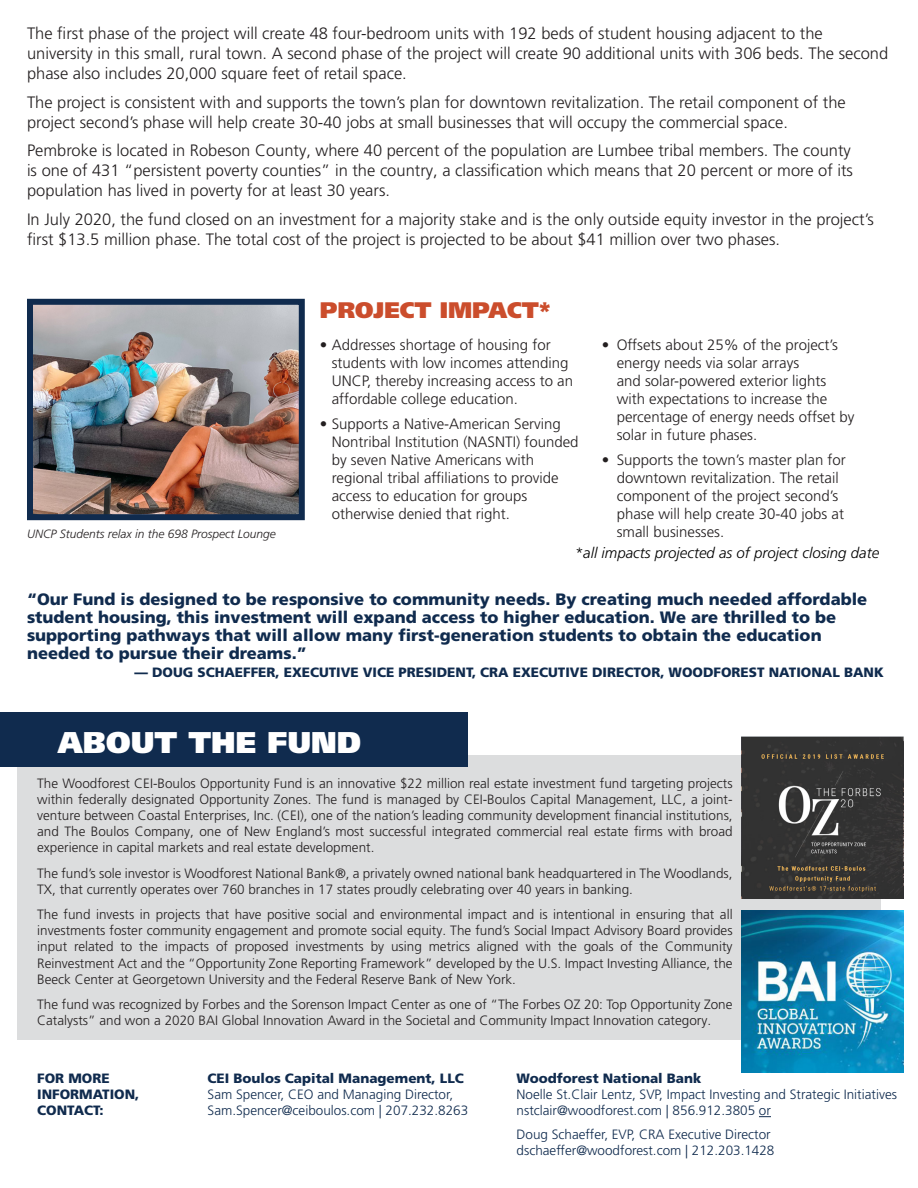
<style>
.page{position:relative;width:918px;height:1188px;background:#fff}
.page>*{position:absolute;margin:0;border:0;box-sizing:border-box;transform-origin:0 0}
.t1{font:900 30px "Frutiger LT Pro";color:#fff}
.t2{font:900 22.5px "Frutiger LT Pro";color:#cb4d2c}
.t3{font:300 16.5px/19.8px "Frutiger LT Pro";color:#231f20}
.t4{font:900 16.5px/18px "Frutiger LT Pro";color:#102b4e}
.t5{font:300 15px/18px "Frutiger LT Pro";color:#231f20}
.Bullets{font:italic 300 15px "Frutiger LT Std";color:#000}
.t6{font:300 13.5px/16.2px "Frutiger LT Pro";color:#231f20;text-align:justify}
.t7{font:300 13.5px "Frutiger LT Pro";color:#102b4e}
.t8{font:900 13.5px "Frutiger LT Pro";color:#102b4e}
.Image_Caption{font:italic 300 12px "Frutiger LT Std";color:#231f20}
</style>
<div class="page">
<img style="left:34px;top:306px;width:264px;height:207px">
<div style="left:27px;top:299px;width:278px;height:221px;border:6px solid #102b4e"></div>
<svg style="left:759px;top:1116px;width:12px;height:1px"></svg>
<div style="left:17px;top:755px;width:864px;height:284px;background:#dcddde"></div>
<div style="left:0;top:713px;width:468px;height:54px;background:#102b4e"></div>
<img style="left:742px;top:736px;width:162px;height:162px">
<img style="left:742px;top:911px;width:162px;height:162px">
<p class="t3" style="left:27px;top:24px;width:863px">The first phase of the project will create 48 four-bedroom units with 192 beds of student housing adjacent to the university in this small, rural town. A second phase of the project will create 90 additional units with 306 beds. The second phase also includes 20,000 square feet of retail space.</p>
<p class="t3" style="left:27px;top:92px;width:820px">The project is consistent with and supports the town’s plan for downtown revitalization. The retail component of the project second’s phase will help create 30-40 jobs at small businesses that will occupy the commercial space.</p>
<p class="t3" style="left:27px;top:141px;width:828px">Pembroke is located in Robeson County, where 40 percent of the population are Lumbee tribal members. The county is one of 431 “persistent poverty counties” in the country, a classification which means that 20 percent or more of its population has lived in poverty for at least 30 years.</p>
<p class="t3" style="left:27px;top:209px;width:848px">In July 2020, the fund closed on an investment for a majority stake and is the only outside equity investor in the project’s first $13.5 million phase. The total cost of the project is projected to be about $41 million over two phases.</p>
<p class="Image_Caption" style="left:27px;top:527px;width:250px">UNCP Students relax in the 698 Prospect Lounge</p>
<p class="t2" style="left:320px;top:296px;width:233px">PROJECT IMPACT*</p>
<p class="t5" style="left:332px;top:336px;width:243px;text-indent:-12px">• Addresses shortage of housing for students with low incomes attending UNCP, thereby increasing access to an affordable college education.</p>
<p class="t5" style="left:332px;top:415px;width:248px;text-indent:-12px">• Supports a Native-American Serving Nontribal Institution (NASNTI) founded by seven Native Americans with regional tribal affiliations to provide access to education for groups otherwise denied that right.</p>
<p class="t5" style="left:617px;top:336px;width:239px;text-indent:-15px">• Offsets about 25% of the project’s energy needs via solar arrays<br>and solar-powered exterior lights with expectations to increase the percentage of energy needs offset by solar in future phases.</p>
<p class="t5" style="left:617px;top:451px;width:231px;text-indent:-15px">• Supports the town’s master plan for downtown revitalization. The retail component of the project second’s phase will help create 30-40 jobs at small businesses.</p>
<p class="Bullets" style="left:575px;top:545px;width:306px">*all impacts projected as of project closing date</p>
<p class="t4" style="left:27px;top:590px;width:842px">“Our Fund is designed to be responsive to community needs. By creating much needed affordable student housing, this investment will expand access to higher education. We are thrilled to be supporting pathways that will allow many first-generation students to obtain the education needed to pursue their dreams.”</p>
<p class="t8" style="left:134px;top:664px;width:751px">— DOUG SCHAEFFER, EXECUTIVE VICE PRESIDENT, CRA EXECUTIVE DIRECTOR, WOODFOREST NATIONAL BANK</p>
<p class="t1" style="left:58px;top:724px;width:305px">ABOUT THE FUND</p>
<p class="t6" style="left:37px;top:775px;width:697px">The Woodforest CEI-Boulos Opportunity Fund is an innovative $22 million real estate investment fund targeting projects within federally designated Opportunity Zones. The fund is managed by CEI-Boulos Capital Management, LLC, a joint&shy;venture between Coastal Enterprises, Inc. (CEI), one of the nation’s leading community development financial institutions, and The Boulos Company, one of New England’s most successful integrated commercial real estate firms with broad experience in capital markets and real estate development.</p>
<p class="t6" style="left:37px;top:865px;width:697px">The fund’s sole investor is Woodforest National Bank®, a privately owned national bank headquartered in The Woodlands,<br>TX, that currently operates over 760 branches in 17 states proudly celebrating over 40 years in banking.</p>
<p class="t6" style="left:37px;top:906px;width:697px">The fund invests in projects that have positive social and environmental impact and is intentional in ensuring that all investments foster community engagement and promote social equity. The fund’s Social Impact Advisory Board provides input related to the impacts of proposed investments by using metrics aligned with the goals of the Community Reinvestment Act and the “Opportunity Zone Reporting Framework” developed by the U.S. Impact Investing Alliance, the Beeck Center at Georgetown University and the Federal Reserve Bank of New York.</p>
<p class="t6" style="left:37px;top:996px;width:697px">The fund was recognized by Forbes and the Sorenson Impact Center as one of “The Forbes OZ 20: Top Opportunity Zone<br>Catalysts” and won a 2020 BAI Global Innovation Award in the Societal and Community Impact Innovation category.</p>
<p class="t8" style="left:37px;top:1070px;width:74px">FOR MORE</p>
<p class="t8" style="left:37px;top:1086px;width:104px">INFORMATION,</p>
<p class="t8" style="left:37px;top:1102px;width:68px">CONTACT:</p>
<p class="t8" style="left:208px;top:1070px;width:258px">CEI Boulos Capital Management, LLC</p>
<p class="t7" style="left:208px;top:1087px;width:247px">Sam Spencer, CEO and Managing Director,</p>
<p class="t7" style="left:208px;top:1103px;width:262px">Sam.Spencer@ceiboulos.com | 207.232.8263</p>
<p class="t8" style="left:517px;top:1070px;width:186px">Woodforest National Bank</p>
<p class="t7" style="left:517px;top:1087px;width:382px">Noelle St.Clair Lentz, SVP, Impact Investing and Strategic Initiatives</p>
<p class="t7" style="left:517px;top:1103px;width:256px">nstclair@woodforest.com | 856.912.3805 or</p>
<p class="t7" style="left:517px;top:1127px;width:256px">Doug Schaeffer, EVP, CRA Executive Director</p>
<p class="t7" style="left:517px;top:1143px;width:259px">dschaeffer@woodforest.com | 212.203.1428</p>
</div>
